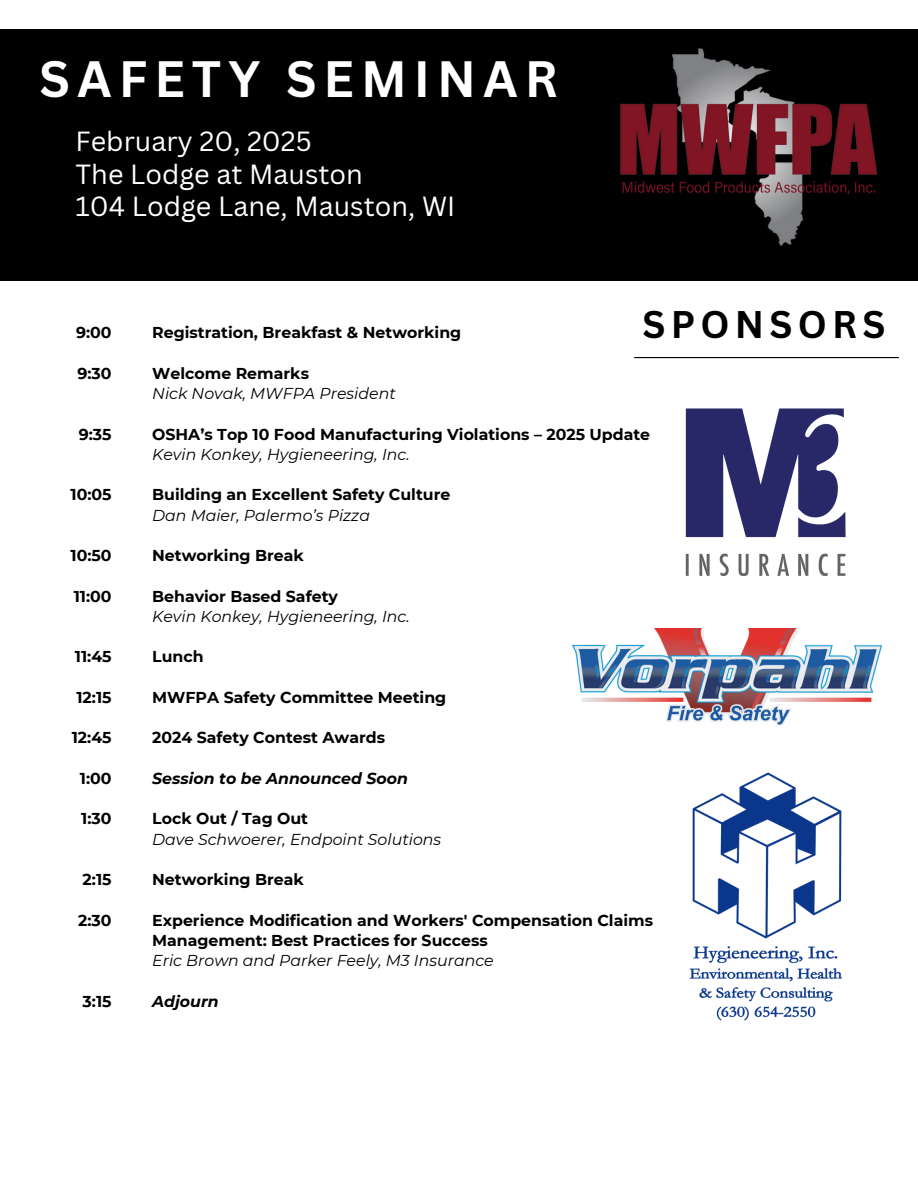
<style>
.page{position:relative;width:918px;height:1188px;background:#fff}
.page>*{position:absolute;margin:0;border:0;box-sizing:border-box;transform-origin:0 0}
.t1{font:700 49.8px "Canva Sans";letter-spacing:.14em;color:#fff}
.t2{font:700 37.5px "Canva Sans";letter-spacing:.14em;color:#000}
.t3{font:27px/32.7px "Canva Sans";color:#fff}
.t4{font:700 15.75px/20.2px "Montserrat";color:#000}
.t5{font:italic 15.75px "Montserrat";color:#000}
.t6{font:italic 700 15.75px "Montserrat";color:#000}
</style>
<div class="page">
<div style="left:0;top:29px;width:918px;height:252px;background:#000"></div>
<img style="left:620px;top:49px;width:258px;height:196px">
<img style="left:685px;top:408px;width:161px;height:168px">
<img style="left:689px;top:772px;width:153px;height:249px">
<hr style="left:634px;top:357px;width:265px;height:1px;background:#000">
<img style="left:572px;top:628px;width:310px;height:98px">
<h4 class="t1" style="left:40px;top:43px;width:520px">SAFETY SEMINAR</h4>
<p class="t3" style="left:76px;top:124px;width:381px">February 20, 2025<br>The Lodge at Mauston<br>104 Lodge Lane, Mauston, WI</p>
<p class="t4" style="left:76px;top:323px;width:37px">9:00</p>
<p class="t4" style="left:77px;top:363px;width:36px">9:30</p>
<p class="t4" style="left:79px;top:424px;width:34px">9:35</p>
<p class="t4" style="left:71px;top:485px;width:43px">10:05</p>
<p class="t4" style="left:71px;top:545px;width:43px">10:50</p>
<h4 class="t4" style="left:74px;top:586px;width:39px">11:00</h4>
<p class="t4" style="left:75px;top:647px;width:38px">11:45</p>
<p class="t4" style="left:76px;top:687px;width:37px">12:15</p>
<h4 class="t4" style="left:72px;top:728px;width:41px">12:45</h4>
<h4 class="t4" style="left:80px;top:768px;width:33px">1:00</h4>
<h4 class="t4" style="left:81px;top:809px;width:32px">1:30</h4>
<h4 class="t4" style="left:83px;top:869px;width:30px">2:15</h4>
<p class="t4" style="left:78px;top:910px;width:35px">2:30</p>
<p class="t4" style="left:83px;top:991px;width:30px">3:15</p>
<h3 class="t4" style="left:152px;top:323px;width:311px">Registration, Breakfast &amp; Networking</h3>
<h1 class="t2" style="left:642px;top:298px;width:245px">SPONSORS</h1>
<p class="t4" style="left:152px;top:363px;width:158px">Welcome Remarks</p>
<h2 class="t5" style="left:152px;top:384px;width:245px">Nick Novak, MWFPA President</h2>
<p class="t4" style="left:152px;top:424px;width:499px">OSHA’s Top 10 Food Manufacturing Violations – 2025 Update</p>
<h4 class="t5" style="left:152px;top:445px;width:259px">Kevin Konkey, Hygieneering, Inc.</h4>
<h4 class="t4" style="left:152px;top:485px;width:300px">Building an Excellent Safety Culture</h4>
<h4 class="t5" style="left:152px;top:505px;width:219px">Dan Maier, Palermo’s Pizza</h4>
<h4 class="t4" style="left:152px;top:545px;width:153px">Networking Break</h4>
<h4 class="t4" style="left:152px;top:586px;width:187px">Behavior Based Safety</h4>
<h4 class="t5" style="left:152px;top:607px;width:259px">Kevin Konkey, Hygieneering, Inc.</h4>
<h4 class="t4" style="left:152px;top:647px;width:53px">Lunch</h4>
<h4 class="t4" style="left:152px;top:687px;width:296px">MWFPA Safety Committee Meeting</h4>
<h4 class="t4" style="left:152px;top:728px;width:234px">2024 Safety Contest Awards</h4>
<h4 class="t6" style="left:152px;top:769px;width:257px">Session to be Announced Soon</h4>
<h4 class="t4" style="left:152px;top:809px;width:157px">Lock Out / Tag Out</h4>
<h4 class="t5" style="left:152px;top:829px;width:291px">Dave Schwoerer, Endpoint Solutions</h4>
<h4 class="t4" style="left:152px;top:869px;width:153px">Networking Break</h4>
<h4 class="t4" style="left:152px;top:910px;width:502px">Experience Modification and Workers' Compensation Claims<br>Management: Best Practices for Success</h4>
<h4 class="t5" style="left:152px;top:951px;width:343px">Eric Brown and Parker Feely, M3 Insurance</h4>
<p class="t6" style="left:152px;top:991px;width:68px">Adjourn</p>
</div>
